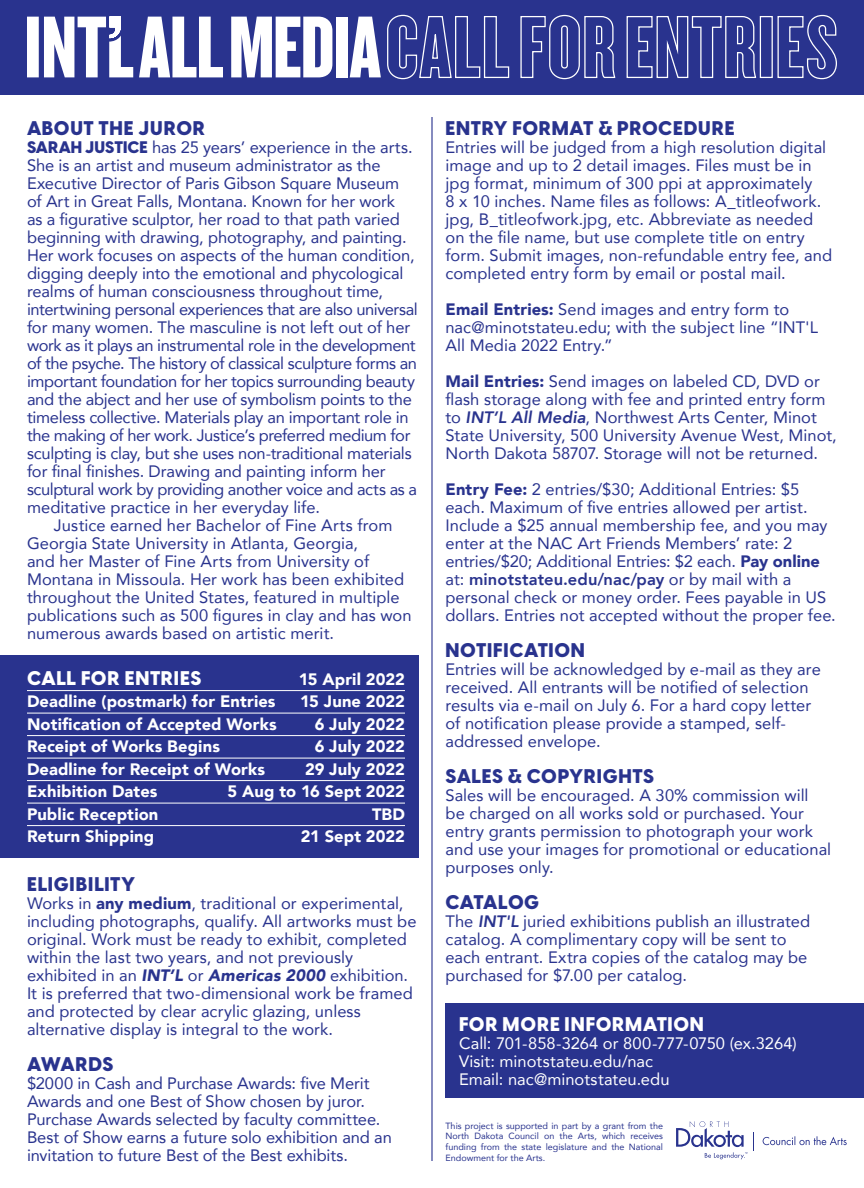
<style>
.page{position:relative;width:864px;height:1188px;background:#fff}
.page>*{position:absolute;margin:0;border:0;box-sizing:border-box;transform-origin:0 0}
.Subheading{font:800 19.5px "Visby CF";letter-spacing:.03em;color:#29338e}
.Subheading-2{font:800 19.5px "Visby CF";letter-spacing:.04em;color:#fff}
.Body_Copy{font:800 19.5px "Visby CF";letter-spacing:.03em;color:#fff}
.Body_Copy-2{font:16.5px/18px "Avenir";color:#29338e}
.Body_Copy-3{font:900 16.5px "Avenir";letter-spacing:.005em;color:#fff}
.Body_Copy-4{font:16.5px "Avenir";color:#fff}
.t1{font:9px/10.8px "Avenir";color:#29338e;text-align:justify}
.s1{font-family:"Visby CF";font-weight:800}
.s2{font-weight:900}
.s3{font-weight:900;font-style:italic}
.s4{font-weight:800;font-style:italic}
.s5{font-weight:800}
</style>
<div class="page">
<svg style="left:763px;top:1136px;width:84px;height:9px"></svg>
<svg style="left:676px;top:1121px;width:78px;height:38px"></svg>
<hr style="left:431px;top:117px;width:2px;height:1044px;background:#29338e">
<div style="left:0;top:655px;width:418px;height:203px;background:#29338e"></div>
<hr style="left:27px;top:690px;width:378px;height:1px;background:#fff">
<hr style="left:27px;top:713px;width:378px;height:1px;background:#fff">
<hr style="left:27px;top:735px;width:378px;height:1px;background:#fff">
<hr style="left:27px;top:758px;width:378px;height:1px;background:#fff">
<hr style="left:27px;top:780px;width:378px;height:1px;background:#fff">
<hr style="left:27px;top:803px;width:378px;height:1px;background:#fff">
<hr style="left:27px;top:825px;width:378px;height:1px;background:#fff">
<div style="left:0;top:0;width:864px;height:94px;background:#29338e"></div>
<div style="left:446px;top:1004px;width:418px;height:94px;background:#29338e"></div>
<svg style="left:27px;top:17px;width:106px;height:60px"></svg>
<svg style="left:139px;top:17px;width:84px;height:60px"></svg>
<svg style="left:231px;top:17px;width:101px;height:60px"></svg>
<div style="left:336px;top:17px;width:12px;height:60px;background:#fff"></div>
<svg style="left:350px;top:14px;width:487px;height:66px"></svg>
<p class="Subheading" style="left:27px;top:115px;width:180px">ABOUT THE JUROR</p>
<p class="Body_Copy-2" style="left:27px;top:138px;width:392px"><span class="s1">SARAH JUSTICE</span> has 25 years’ experience in the arts.<br>She is an artist and museum administrator as the Executive Director of Paris Gibson Square Museum of Art in Great Falls, Montana. Known for her work<br>as a figurative sculptor, her road to that path varied beginning with drawing, photography, and painting.<br>Her work focuses on aspects of the human condition, digging deeply into the emotional and phycological realms of human consciousness throughout time, intertwining personal experiences that are also universal for many women. The masculine is not left out of her work as it plays an instrumental role in the development of the psyche. The history of classical sculpture forms an important foundation for her topics surrounding beauty and the abject and her use of symbolism points to the timeless collective. Materials play an important role in the making of her work. Justice’s preferred medium for sculpting is clay, but she uses non-traditional materials for final finishes. Drawing and painting inform her sculptural work by providing another voice and acts as a meditative practice in her everyday life.</p>
<p class="Body_Copy-2" style="left:27px;top:516px;width:386px;text-indent:27px">Justice earned her Bachelor of Fine Arts from Georgia State University in Atlanta, Georgia,<br>and her Master of Fine Arts from University of Montana in Missoula. Her work has been exhibited throughout the United States, featured in multiple publications such as 500 figures in clay and has won numerous awards based on artistic merit.</p>
<p class="Body_Copy" style="left:27px;top:665px;width:176px">CALL FOR ENTRIES</p>
<p class="Body_Copy-3" style="left:299px;top:665px;width:108px">15 April 2022</p>
<p class="Body_Copy-3" style="left:27px;top:687px;width:250px">Deadline (postmark) for Entries</p>
<p class="Body_Copy-3" style="left:300px;top:687px;width:106px">15 June 2022</p>
<p class="Body_Copy-3" style="left:27px;top:710px;width:251px">Notification of Accepted Works</p>
<p class="Body_Copy-3" style="left:315px;top:710px;width:92px">6 July 2022</p>
<p class="Body_Copy-3" style="left:27px;top:732px;width:195px">Receipt of Works Begins</p>
<p class="Body_Copy-3" style="left:315px;top:732px;width:92px">6 July 2022</p>
<p class="Body_Copy-3" style="left:27px;top:755px;width:240px">Deadline for Receipt of Works</p>
<p class="Body_Copy-3" style="left:305px;top:755px;width:101px">29 July 2022</p>
<p class="Body_Copy-3" style="left:27px;top:777px;width:132px">Exhibition Dates</p>
<p class="Body_Copy-3" style="left:228px;top:777px;width:179px">5 Aug to 16 Sept 2022</p>
<p class="Body_Copy-3" style="left:27px;top:800px;width:133px">Public Reception</p>
<p class="Body_Copy-3" style="left:372px;top:800px;width:34px">TBD</p>
<p class="Body_Copy-3" style="left:27px;top:822px;width:129px">Return Shipping</p>
<p class="Body_Copy-3" style="left:301px;top:822px;width:106px">21 Sept 2022</p>
<p class="Subheading" style="left:27px;top:871px;width:110px">ELIGIBILITY</p>
<p class="Body_Copy-2" style="left:27px;top:894px;width:391px">Works in <span class="s2">any medium</span>, traditional or experimental, including photographs, qualify. All artworks must be original. Work must be ready to exhibit, completed within the last two years, and not previously exhibited in an <span class="s3">INT’L</span> or <span class="s3">Americas 2000</span> exhibition.<br>It is preferred that two-dimensional work be framed and protected by clear acrylic glazing, unless alternative display is integral to the work.</p>
<p class="Subheading" style="left:27px;top:1051px;width:88px">AWARDS</p>
<p class="Body_Copy-2" style="left:27px;top:1074px;width:366px">$2000 in Cash and Purchase Awards: five Merit Awards and one Best of Show chosen by juror.<br>Purchase Awards selected by faculty committee.<br>Best of Show earns a future solo exhibition and an invitation to future Best of the Best exhibits.</p>
<p class="Subheading" style="left:446px;top:115px;width:291px">ENTRY FORMAT &amp; PROCEDURE</p>
<p class="Body_Copy-2" style="left:446px;top:138px;width:388px">Entries will be judged from a high resolution digital image and up to 2 detail images. Files must be in jpg format, minimum of 300 ppi at approximately<br>8 x 10 inches. Name files as follows: A_titleofwork. jpg, B_titleofwork.jpg, etc. Abbreviate as needed on the file name, but use complete title on entry form. Submit images, non-refundable entry fee, and completed entry form by email or postal mail.</p>
<p class="Body_Copy-2" style="left:446px;top:300px;width:374px"><span class="s2">Email Entries:</span> Send images and entry form to nac@minotstateu.edu; with the subject line “INT'L<br>All Media 2022 Entry.”</p>
<p class="Body_Copy-2" style="left:446px;top:372px;width:393px"><span class="s2">Mail Entries:</span> Send images on labeled CD, DVD or flash storage along with fee and printed entry form to <span class="s4">INT’L All Media</span>, Northwest Arts Center, Minot State University, 500 University Avenue West, Minot, North Dakota 58707. Storage will not be returned.</p>
<p class="Body_Copy-2" style="left:445px;top:480px;width:392px"><span class="s2">Entry Fee:</span> 2 entries/$30; Additional Entries: $5 each. Maximum of five entries allowed per artist.<br>Include a $25 annual membership fee, and you may enter at the NAC Art Friends Members’ rate: 2 entries/$20; Additional Entries: $2 each. <span class="s2">Pay online </span>at: <span class="s5">minotstateu.edu/nac/pay</span> or by mail with a personal check or money order. Fees payable in US dollars. Entries not accepted without the proper fee.</p>
<p class="Subheading" style="left:446px;top:637px;width:141px">NOTIFICATION</p>
<p class="Body_Copy-2" style="left:446px;top:660px;width:377px">Entries will be acknowledged by e-mail as they are received. All entrants will be notified of selection results via e-mail on July 6. For a hard copy letter of notification please provide a stamped, self&shy;addressed envelope.</p>
<p class="Subheading" style="left:446px;top:763px;width:210px">SALES &amp; COPYRIGHTS</p>
<p class="Body_Copy-2" style="left:446px;top:786px;width:387px">Sales will be encouraged. A 30% commission will be charged on all works sold or purchased. Your entry grants permission to photograph your work and use your images for promotional or educational purposes only.</p>
<p class="Subheading" style="left:446px;top:889px;width:95px">CATALOG</p>
<p class="Body_Copy-2" style="left:446px;top:912px;width:366px">The <span class="s4">INT'L</span> juried exhibitions publish an illustrated catalog. A complimentary copy will be sent to each entrant. Extra copies of the catalog may be purchased for $7.00 per catalog.</p>
<p class="Subheading-2" style="left:459px;top:1011px;width:246px">FOR MORE INFORMATION</p>
<p class="Body_Copy-4" style="left:459px;top:1030px;width:339px">Call: 701-858-3264 or 800-777-0750 (ex.3264)</p>
<p class="Body_Copy-4" style="left:459px;top:1048px;width:196px">Visit: minotstateu.edu/nac</p>
<p class="Body_Copy-4" style="left:459px;top:1066px;width:212px">Email: nac@minotstateu.edu</p>
<p class="t1" style="left:446px;top:1120px;width:219px">This project is supported in part by a grant from the North Dakota Council on the Arts, which receives funding from the state legislature and the National Endowment for the Arts.</p>
</div>
